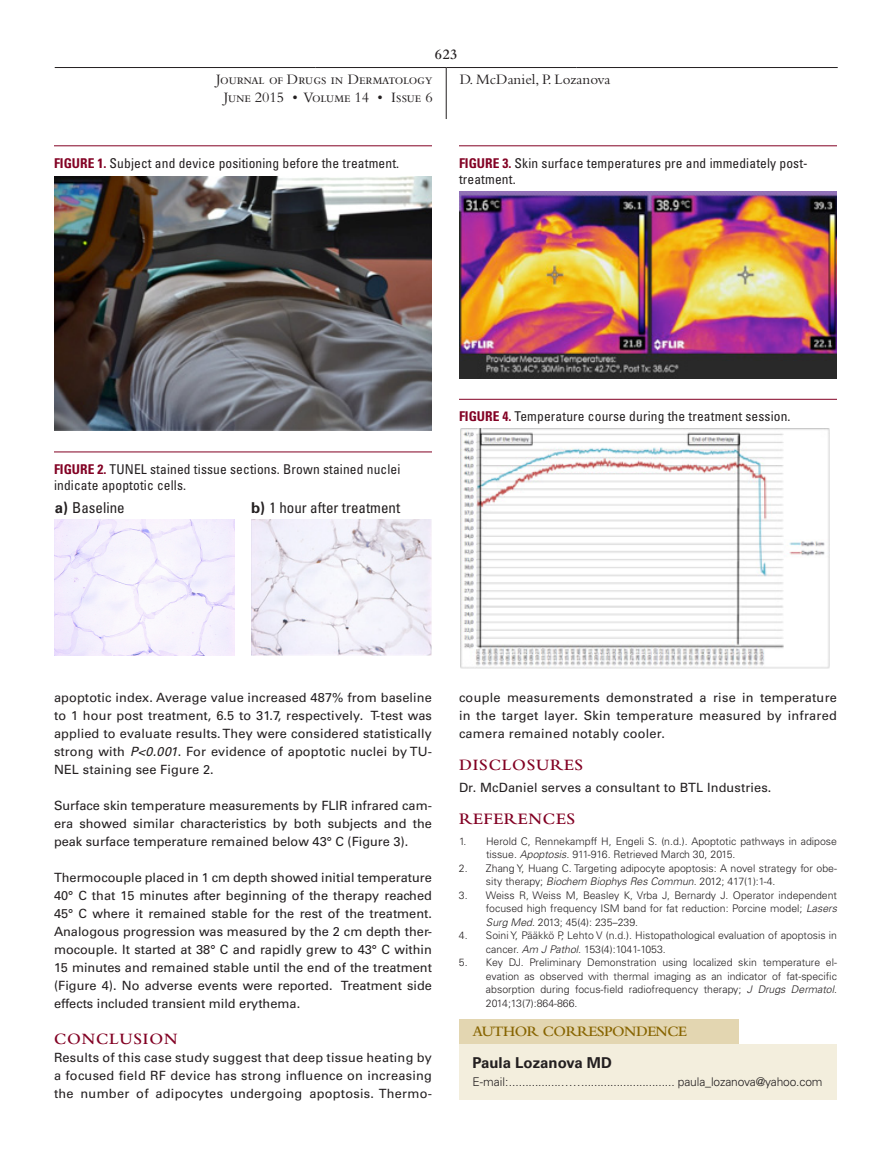
<style>
.page{position:relative;width:891px;height:1175px;background:#fff}
.page>*{position:absolute;margin:0;border:0;box-sizing:border-box;transform-origin:0 0}
.t1{font:600 16.65px "Bembo Std";letter-spacing:.05em;color:#820123}
.t2{font:600 16.5px "Bembo Std";letter-spacing:.05em;color:#820123}
.JDD_Basic_R{font:15px "Bembo Std";color:#231f20}
.t3{font:600 15px/32.5px "Bembo Std";letter-spacing:-.03em;color:#876400}
.t4{font:condensed 15px "Univers LT Std";color:#231f20}
.Article_Author{font:15px "Bembo Std";color:#231f20}
.t5{font:600 15px "Bembo Std";color:#231f20}
.Article_CaptionRA{font:condensed 13.5px/15.8px "Univers LT Std";letter-spacing:.01em;color:#231f20}
.Article_Body{font:12.75px/18px "Univers LT Std";letter-spacing:.01em;color:#231f20;text-align:justify}
.t6{font:300 12px "Univers LT Std";letter-spacing:-.01em;color:#231f20}
.t7{font:300 10.5px/13.5px "Univers LT Std";color:#231f20}
.s1{font-weight:700;color:#820123}
.s2{font-weight:700;font-stretch:normal}
.s3{font-style:italic}
.s4{font-family:"Univers LT Std";font-weight:700;color:#231f20}
</style>
<div class="page">
<hr style="left:55px;top:67px;width:261px;height:1px;background:#231f20">
<hr style="left:316px;top:67px;width:130px;height:1px;background:#231f20">
<hr style="left:446px;top:67px;width:131px;height:1px;background:#231f20">
<hr style="left:577px;top:67px;width:261px;height:1px;background:#231f20">
<hr style="left:446px;top:68px;width:1px;height:51px;background:#231f20">
<div style="left:459px;top:1019px;width:279px;height:24px;background:#e3d6b1"></div>
<div style="left:459px;top:1043px;width:378px;height:56px;background:#f3eedd"></div>
<hr style="left:54px;top:145px;width:378px;height:1px;background:#820123">
<img style="left:54px;top:176px;width:378px;height:255px">
<hr style="left:459px;top:145px;width:378px;height:1px;background:#820123">
<img style="left:459px;top:191px;width:378px;height:187px">
<hr style="left:459px;top:399px;width:378px;height:1px;background:#820123">
<img style="left:460px;top:428px;width:369px;height:240px">
<hr style="left:54px;top:451px;width:378px;height:1px;background:#820123">
<img style="left:54px;top:520px;width:181px;height:135px">
<img style="left:251px;top:520px;width:180px;height:135px">
<p class="t5" style="left:435px;top:46px;width:25px">623</p>
<p class="JDD_Basic_R" style="left:216px;top:70px;width:218px">Journal of Drugs in Dermatology</p>
<p class="JDD_Basic_R" style="left:224px;top:88px;width:210px">June 2015 • Volume 14 • Issue 6</p>
<p class="Article_Author" style="left:460px;top:70px;width:152px">D. McDaniel, P. Lozanova</p>
<p class="Article_CaptionRA" style="left:54px;top:155px;width:347px"><span class="s1">FIGURE 1.</span> Subject and device positioning before the treatment.</p>
<p class="Article_CaptionRA" style="left:459px;top:155px;width:350px"><span class="s1">FIGURE 3.</span> Skin surface temperatures pre and immediately post&shy;treatment.</p>
<p class="Article_CaptionRA" style="left:54px;top:461px;width:348px"><span class="s1">FIGURE 2.</span> TUNEL stained tissue sections. Brown stained nuclei indicate apoptotic cells.</p>
<p class="t4" style="left:55px;top:498px;width:71px"><span class="s2">a)</span> Baseline</p>
<p class="t4" style="left:251px;top:498px;width:151px"><span class="s2">b)</span> 1 hour after treatment</p>
<p class="Article_CaptionRA" style="left:459px;top:408px;width:333px"><span class="s1">FIGURE 4.</span> Temperature course during the treatment session.</p>
<p class="Article_Body" style="left:54px;top:689px;width:380px">apoptotic index. Average value increased 487% from baseline to 1 hour post treatment, 6.5 to 31.7, respectively. T-test was applied to evaluate results. They were considered statistically strong with <span class="s3">P&lt;0.001</span>. For evidence of apoptotic nuclei by TU-NEL staining see Figure 2.</p>
<p class="Article_Body" style="left:54px;top:797px;width:380px">Surface skin temperature measurements by FLIR infrared cam&shy;era showed similar characteristics by both subjects and the peak surface temperature remained below 43° C (Figure 3).</p>
<p class="Article_Body" style="left:54px;top:869px;width:380px">Thermocouple placed in 1 cm depth showed initial temperature 40° C that 15 minutes after beginning of the therapy reached 45° C where it remained stable for the rest of the treatment.<br>Analogous progression was measured by the 2 cm depth ther&shy;mocouple. It started at 38° C and rapidly grew to 43° C within 15 minutes and remained stable until the end of the treatment (Figure 4). No adverse events were reported. Treatment side effects included transient mild erythema.</p>
<p class="t2" style="left:54px;top:1029px;width:125px">CONCLUSION</p>
<p class="Article_Body" style="left:54px;top:1049px;width:380px">Results of this case study suggest that deep tissue heating by a focused field RF device has strong influence on increasing the number of adipocytes undergoing apoptosis. Thermo-</p>
<p class="Article_Body" style="left:459px;top:689px;width:380px">couple measurements demonstrated a rise in temperature in the target layer. Skin temperature measured by infrared camera remained notably cooler.</p>
<p class="t2" style="left:459px;top:755px;width:126px">DISCLOSURES</p>
<p class="Article_Body" style="left:459px;top:779px;width:314px">Dr. McDaniel serves a consultant to BTL Industries.</p>
<p class="t1" style="left:459px;top:809px;width:118px">REFERENCES</p>
<p class="t7" style="left:486px;top:834px;width:352px;text-indent:-27px">1. Herold C, Rennekampff H, Engeli S. (n.d.). Apoptotic pathways in adipose tissue. <span class="s3">Apoptosis.</span> 911-916. Retrieved March 30, 2015.</p>
<p class="t7" style="left:486px;top:861px;width:353px;text-indent:-27px">2. Zhang Y, Huang C. Targeting adipocyte apoptosis: A novel strategy for obe&shy;sity therapy; <span class="s3">Biochem Biophys Res Commun</span>. 2012; 417(1):1-4.</p>
<p class="t7" style="left:486px;top:888px;width:353px;text-align:justify;text-indent:-27px">3. Weiss R, Weiss M, Beasley K, Vrba J, Bernardy J. Operator independent focused high frequency ISM band for fat reduction: Porcine model; <span class="s3">Lasers Surg Med</span>. 2013; 45(4): 235–239.</p>
<p class="t7" style="left:486px;top:928px;width:353px;text-indent:-27px">4. Soini Y, Pääkkö P, Lehto V (n.d.). Histopathological evaluation of apoptosis in cancer. <span class="s3">Am J Pathol.</span> 153(4):1041-1053.</p>
<p class="t7" style="left:486px;top:955px;width:353px;text-align:justify;text-indent:-27px">5. Key DJ. Preliminary Demonstration using localized skin temperature el&shy;evation as observed with thermal imaging as an indicator of fat-specific absorption during focus-field radiofrequency therapy; <span class="s3">J Drugs Dermatol</span>.<br>2014;13(7):864-866.</p>
<p class="t3" style="left:472px;top:1014px;width:216px">AUTHOR CORRESPONDENCE<br><span class="s4">Paula Lozanova MD</span></p>
<p class="t6" style="left:472px;top:1074px;width:352px">E-mail:................……............................ paula_lozanova@yahoo.com</p>
</div>
